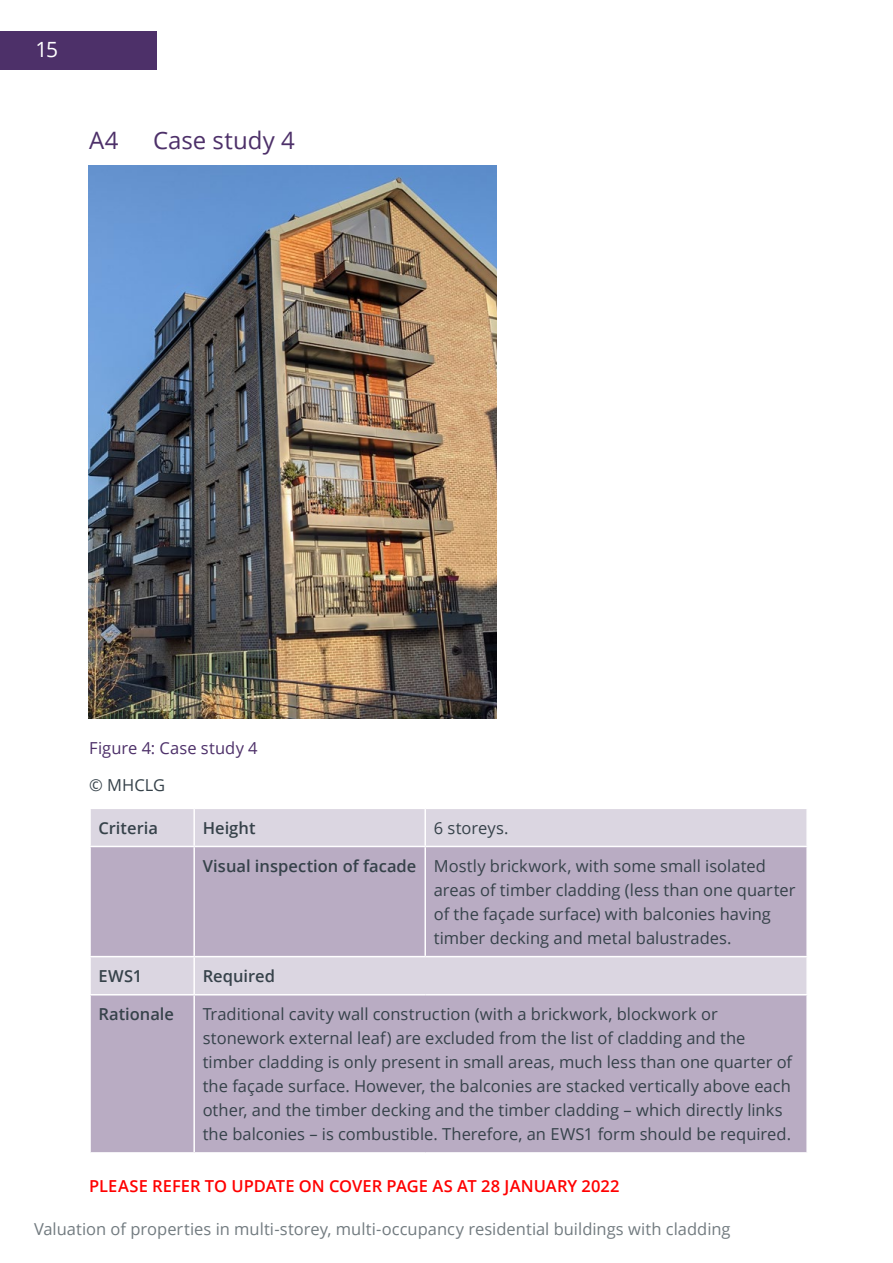
<style>
.page{position:relative;width:893px;height:1263px;background:#fff}
.page>*{position:absolute;margin:0;border:0;box-sizing:border-box;transform-origin:0 0}
.t1{font:24px "Open Sans";letter-spacing:.005em;color:#4d3069}
.t2{font:21px "Open Sans";color:#fff}
.t3{font:16.5px/24px "Open Sans";color:#36424a}
.t4{font:16.5px "Open Sans";color:#727b80}
.t5{font:600 16.5px "Open Sans";color:#f00}
.t6{font:600 16.5px "Open Sans";color:#36424a}
.t7{font:16.5px "Open Sans";letter-spacing:.005em;color:#4d3069}
.t8{font:13.5px "Open Sans";color:#fff}
.s1{font-weight:600}
</style>
<div class="page">
<div style="left:91px;top:809px;width:715px;height:37px;background:#dbd6e1"></div>
<svg style="left:91px;top:847px;width:715px;height:305px;background:#bdb1c6"></svg>
<hr style="left:193px;top:809px;width:2px;height:37px;background:#fff">
<hr style="left:424px;top:809px;width:2px;height:37px;background:#fff">
<hr style="left:193px;top:847px;width:2px;height:109px;background:#fff">
<hr style="left:424px;top:847px;width:2px;height:109px;background:#fff">
<hr style="left:89px;top:956px;width:105px;height:1px;background:#fff">
<hr style="left:194px;top:956px;width:231px;height:1px;background:#fff">
<hr style="left:193px;top:957px;width:2px;height:37px;background:#fff">
<hr style="left:425px;top:956px;width:383px;height:1px;background:#fff">
<hr style="left:89px;top:994px;width:105px;height:1px;background:#fff">
<hr style="left:194px;top:994px;width:231px;height:1px;background:#fff">
<hr style="left:193px;top:995px;width:2px;height:157px;background:#fff">
<hr style="left:425px;top:994px;width:383px;height:1px;background:#fff">
<div style="left:0;top:31px;width:157px;height:39px;background:#4d3069"></div>
<img style="left:89px;top:165px;width:408px;height:554px">
<p class="t2" style="left:35px;top:35px;width:24px">15</p>
<p class="t8" style="left:35px;top:42px;width:14px">IP</p>
<h1 class="t1" style="left:89px;top:124px;width:31px">A4</h1>
<h1 class="t1" style="left:153px;top:124px;width:143px">Case study 4</h1>
<p class="t7" style="left:89px;top:736px;width:170px">Figure 4: Case study 4</p>
<p class="t3" style="left:89px;top:772px;width:77px">© MHCLG</p>
<p class="t6" style="left:99px;top:816px;width:61px">Criteria</p>
<p class="t6" style="left:203px;top:816px;width:54px">Height</p>
<p class="t3" style="left:434px;top:815px;width:76px">6 storeys.</p>
<p class="t3" style="left:434px;top:853px;width:363px;text-indent:-231px"><span class="s1">Visual inspection of facade</span> Mostly brickwork, with some small isolated areas of timber cladding (less than one quarter of the façade surface) with balconies having timber decking and metal balustrades.</p>
<p class="t6" style="left:99px;top:965px;width:45px">EWS1</p>
<p class="t6" style="left:203px;top:965px;width:74px">Required</p>
<p class="t6" style="left:99px;top:1003px;width:77px">Rationale</p>
<p class="t3" style="left:203px;top:1002px;width:591px">Traditional cavity wall construction (with a brickwork, blockwork or stonework external leaf) are excluded from the list of cladding and the timber cladding is only present in small areas, much less than one quarter of the façade surface. However, the balconies are stacked vertically above each other, and the timber decking and the timber cladding – which directly links the balconies – is combustible. Therefore, an EWS1 form should be required.</p>
<p class="t5" style="left:89px;top:1175px;width:532px">PLEASE REFER TO UPDATE ON COVER PAGE AS AT 28 JANUARY 2022</p>
<p class="t4" style="left:34px;top:1217px;width:698px">Valuation of properties in multi-storey, multi-occupancy residential buildings with cladding</p>
</div>
